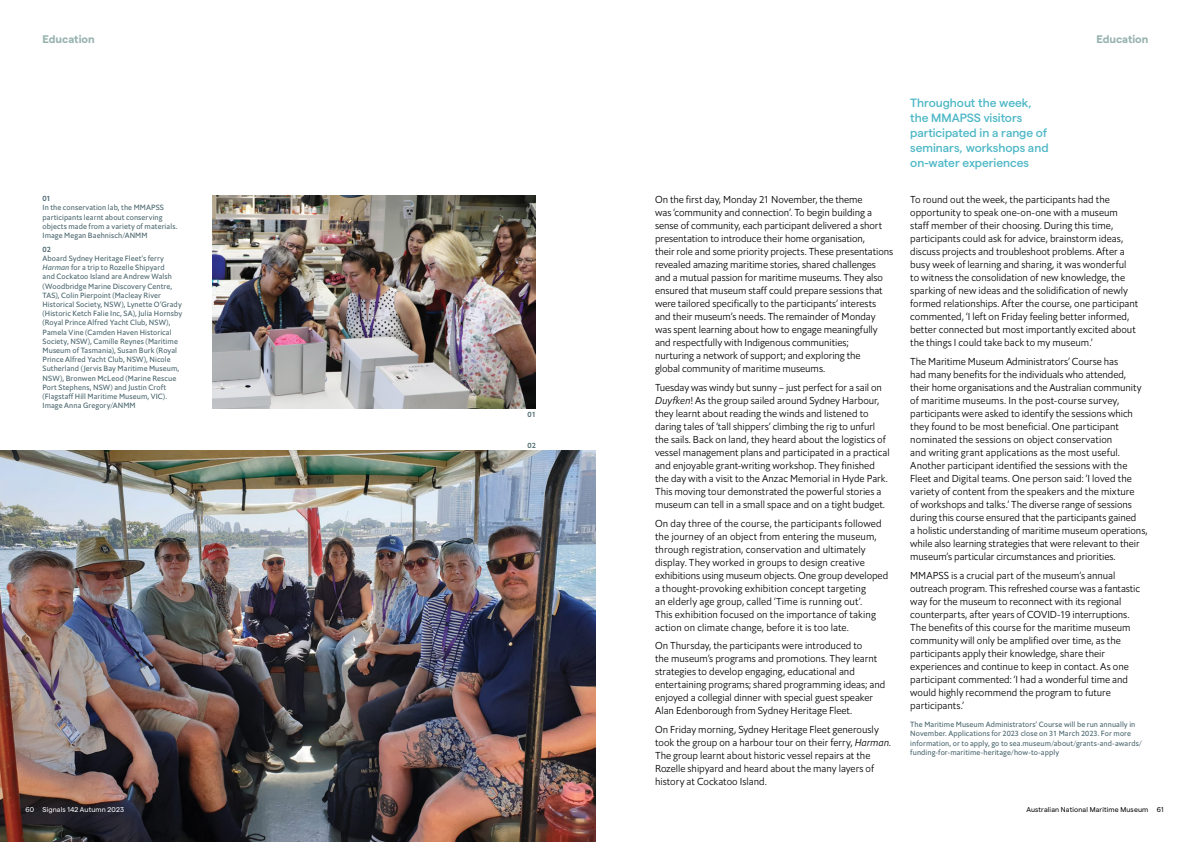
<style>
.page{position:relative;width:1191px;height:842px;background:#fff}
.page>*{position:absolute;margin:0;border:0;box-sizing:border-box;transform-origin:0 0}
.t1{font:500 12px/15px "Matter";letter-spacing:-.005em;color:#4eb8c6}
.t2{font:700 11px "Matter";color:#98b3ae}
.t3{font:300 10px/13px "Halifax";color:#000}
.t4{font:7.5px/9.2px "Halifax";letter-spacing:.015em;color:#4b676f}
.t5{font:500 7.5px "Halifax";letter-spacing:-.005em;color:#4b676f}
.t6{font:7px "Matter";letter-spacing:.02em;color:#000}
.t7{font:7px "Matter";letter-spacing:.02em;color:#fff}
.s1{font-style:italic}
</style>
<div class="page">
<img style="left:213px;top:196px;width:323px;height:212px">
<img style="left:0;top:451px;width:595px;height:391px">
<p class="t2" style="left:43px;top:31px;width:54px">Education</p>
<p class="t2" style="left:1096px;top:31px;width:54px">Education</p>
<p class="t5" style="left:43px;top:194px;width:10px">01</p>
<p class="t4" style="left:43px;top:203px;width:136px">In the conservation lab, the MMAPSS participants learnt about conserving objects made from a variety of materials.<br>Image Megan Baehnisch/ANMM</p>
<p class="t5" style="left:43px;top:244px;width:10px">02</p>
<p class="t4" style="left:43px;top:254px;width:141px">Aboard Sydney Heritage Fleet’s ferry <span class="s1">Harman</span> for a trip to Rozelle Shipyard<br>and Cockatoo Island are Andrew Walsh (Woodbridge Marine Discovery Centre, TAS), Colin Pierpoint (Macleay River Historical Society, NSW), Lynette O’Grady (Historic Ketch Falie Inc, SA), Julia Hornsby (Royal Prince Alfred Yacht Club, NSW), Pamela Vine (Camden Haven Historical Society, NSW), Camille Reynes (Maritime Museum of Tasmania), Susan Burk (Royal Prince Alfred Yacht Club, NSW), Nicole Sutherland (Jervis Bay Maritime Museum, NSW), Bronwen McLeod (Marine Rescue Port Stephens, NSW) and Justin Croft (Flagstaff Hill Maritime Museum, VIC).<br>Image Anna Gregory/ANMM</p>
<p class="t5" style="left:527px;top:409px;width:10px">01</p>
<p class="t5" style="left:527px;top:440px;width:10px">02</p>
<p class="t3" style="left:655px;top:193px;width:240px">On the first day, Monday 21 November, the theme<br>was ‘community and connection’. To begin building a sense of community, each participant delivered a short presentation to introduce their home organisation,<br>their role and some priority projects. These presentations revealed amazing maritime stories, shared challenges and a mutual passion for maritime museums. They also ensured that museum staff could prepare sessions that were tailored specifically to the participants’ interests and their museum’s needs. The remainder of Monday was spent learning about how to engage meaningfully and respectfully with Indigenous communities;<br>nurturing a network of support; and exploring the<br>global community of maritime museums.</p>
<p class="t3" style="left:655px;top:381px;width:236px">Tuesday was windy but sunny – just perfect for a sail on <span class="s1">Duyfken</span>! As the group sailed around Sydney Harbour, they learnt about reading the winds and listened to daring tales of ‘tall shippers’ climbing the rig to unfurl the sails. Back on land, they heard about the logistics of vessel management plans and participated in a practical and enjoyable grant-writing workshop. They finished the day with a visit to the Anzac Memorial in Hyde Park.<br>This moving tour demonstrated the powerful stories a museum can tell in a small space and on a tight budget.</p>
<p class="t3" style="left:655px;top:516px;width:235px">On day three of the course, the participants followed the journey of an object from entering the museum, through registration, conservation and ultimately display. They worked in groups to design creative exhibitions using museum objects. One group developed a thought-provoking exhibition concept targeting<br>an elderly age group, called ‘Time is running out’.<br>This exhibition focused on the importance of taking action on climate change, before it is too late.</p>
<p class="t3" style="left:655px;top:639px;width:232px">On Thursday, the participants were introduced to<br>the museum’s programs and promotions. They learnt strategies to develop engaging, educational and entertaining programs; shared programming ideas; and enjoyed a collegial dinner with special guest speaker Alan Edenborough from Sydney Heritage Fleet.</p>
<p class="t3" style="left:655px;top:723px;width:237px">On Friday morning, Sydney Heritage Fleet generously took the group on a harbour tour on their ferry, <span class="s1">Harman</span>.<br>The group learnt about historic vessel repairs at the Rozelle shipyard and heard about the many layers of history at Cockatoo Island.</p>
<p class="t1" style="left:910px;top:95px;width:140px">Throughout the week, the MMAPSS visitors participated in a range of seminars, workshops and on-water experiences</p>
<p class="t3" style="left:910px;top:193px;width:229px">To round out the week, the participants had the opportunity to speak one-on-one with a museum staff member of their choosing. During this time, participants could ask for advice, brainstorm ideas, discuss projects and troubleshoot problems. After a busy week of learning and sharing, it was wonderful<br>to witness the consolidation of new knowledge, the sparking of new ideas and the solidification of newly formed relationships. After the course, one participant commented, ‘I left on Friday feeling better informed, better connected but most importantly excited about the things I could take back to my museum.’</p>
<p class="t3" style="left:910px;top:355px;width:239px">The Maritime Museum Administrators’ Course has<br>had many benefits for the individuals who attended, their home organisations and the Australian community of maritime museums. In the post-course survey, participants were asked to identify the sessions which they found to be most beneficial. One participant nominated the sessions on object conservation<br>and writing grant applications as the most useful.<br>Another participant identified the sessions with the Fleet and Digital teams. One person said: ‘I loved the variety of content from the speakers and the mixture<br>of workshops and talks.’ The diverse range of sessions during this course ensured that the participants gained<br>a holistic understanding of maritime museum operations, while also learning strategies that were relevant to their museum’s particular circumstances and priorities.</p>
<p class="t3" style="left:910px;top:568px;width:231px">MMAPSS is a crucial part of the museum’s annual outreach program. This refreshed course was a fantastic way for the museum to reconnect with its regional counterparts, after years of COVID-19 interruptions.<br>The benefits of this course for the maritime museum community will only be amplified over time, as the participants apply their knowledge, share their experiences and continue to keep in contact. As one participant commented: ‘I had a wonderful time and would highly recommend the program to future participants.’</p>
<p class="t4" style="left:910px;top:719px;width:233px;line-height:9.5px">The Maritime Museum Administrators’ Course will be run annually in November. Applications for 2023 close on 31 March 2023. For more information, or to apply, go to sea.museum/about/grants-and-awards/ funding-for-maritime-heritage/how-to-apply</p>
<p class="t7" style="left:25px;top:805px;width:100px">60 Signals 142 Autumn 2023</p>
<p class="t6" style="left:1026px;top:805px;width:139px">Australian National Maritime Museum 61</p>
</div>
